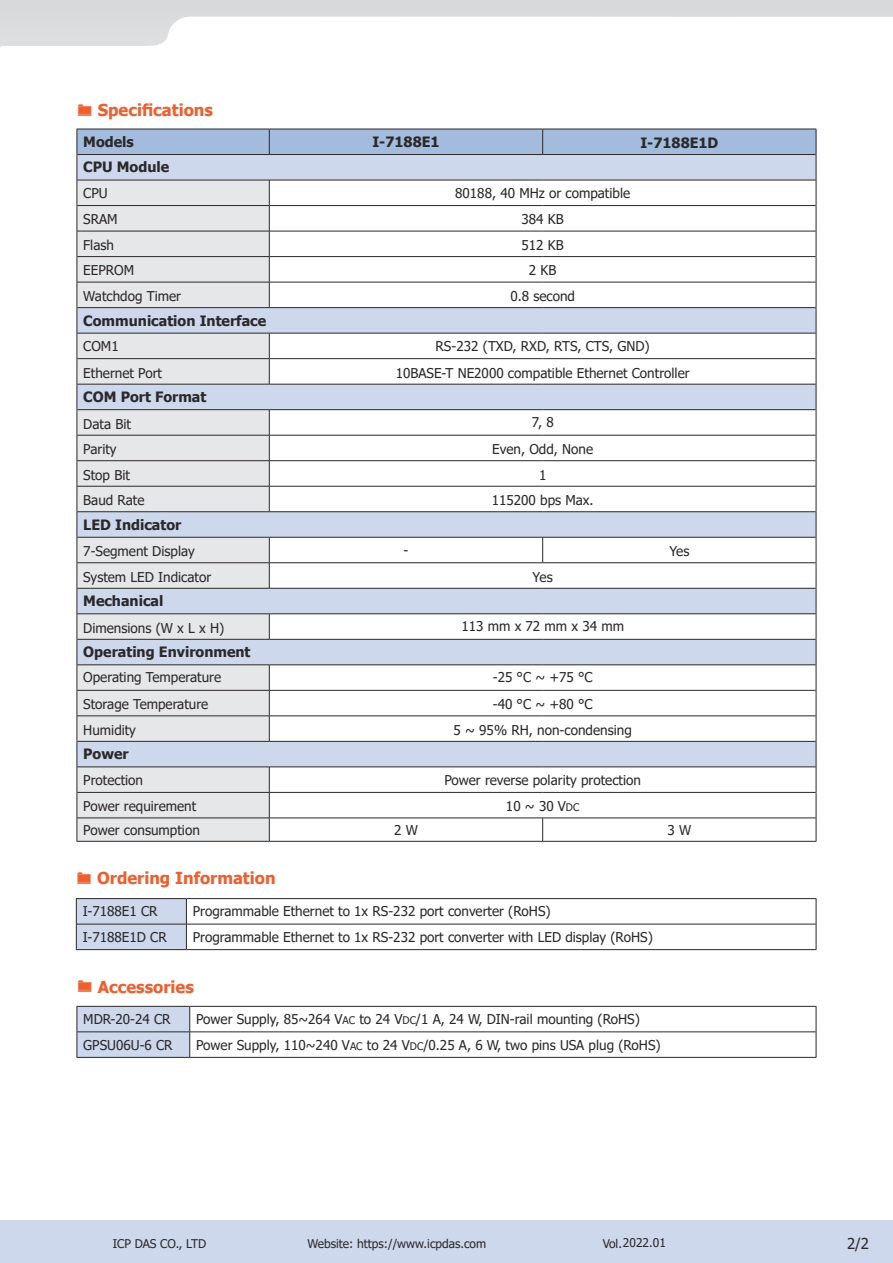
<style>
.page{position:relative;width:893px;height:1263px;background:#fff}
.page>*{position:absolute;margin:0;border:0;box-sizing:border-box;transform-origin:0 0}
.t1{font:700 16.5px "Tahoma";color:#f15d2b}
.t2{font:15px "Tahoma";color:#2b2829}
.t3{font:700 14.25px "Tahoma";color:#2b2829}
.t4{font:13.5px "Tahoma";color:#2b2829}
.t5{font:12px "Tahoma";color:#2b2829}
.s1{font-size:10.5px}
</style>
<div class="page">
<div style="left:0;top:1220px;width:893px;height:43px;background:#cdd8ec"></div>
<svg style="left:77px;top:129px;width:740px;height:712px"></svg>
<hr style="left:77px;top:841px;width:192px;height:1px;background:#2b2829">
<hr style="left:269px;top:841px;width:274px;height:1px;background:#2b2829">
<hr style="left:543px;top:841px;width:273px;height:1px;background:#2b2829">
<hr style="left:186px;top:898px;width:630px;height:1px;background:#2b2829">
<svg style="left:816px;top:899px;width:1px;height:50px"></svg>
<hr style="left:186px;top:949px;width:630px;height:1px;background:#2b2829">
<hr style="left:186px;top:924px;width:630px;height:1px;background:#2b2829">
<svg style="left:76px;top:898px;width:111px;height:52px;background:#c1cbde"></svg>
<hr style="left:190px;top:1006px;width:626px;height:1px;background:#2b2829">
<svg style="left:816px;top:1007px;width:1px;height:50px"></svg>
<hr style="left:77px;top:1057px;width:113px;height:1px;background:#2b2829">
<hr style="left:190px;top:1057px;width:626px;height:1px;background:#2b2829">
<hr style="left:190px;top:1031px;width:626px;height:1px;background:#2b2829">
<svg style="left:77px;top:1006px;width:113px;height:51px;background:#c5cfe2"></svg>
<p class="t1" style="left:98px;top:99px;width:117px">Speci昀椀cations</p>
<p class="t3" style="left:83px;top:136px;width:52px">Models</p>
<p class="t3" style="left:372px;top:136px;width:69px">I-7188E1</p>
<p class="t3" style="left:640px;top:137px;width:79px">I-7188E1D</p>
<p class="t3" style="left:83px;top:162px;width:87px">CPU Module</p>
<p class="t4" style="left:83px;top:187px;width:26px">CPU</p>
<p class="t4" style="left:455px;top:187px;width:177px">80188, 40 MHz or compatible</p>
<p class="t4" style="left:83px;top:214px;width:36px">SRAM</p>
<p class="t4" style="left:522px;top:214px;width:44px">384 KB</p>
<p class="t4" style="left:83px;top:240px;width:32px">Flash</p>
<p class="t4" style="left:522px;top:240px;width:44px">512 KB</p>
<p class="t4" style="left:83px;top:265px;width:52px">EEPROM</p>
<p class="t4" style="left:529px;top:265px;width:29px">2 KB</p>
<p class="t4" style="left:83px;top:291px;width:99px">Watchdog Timer</p>
<p class="t4" style="left:510px;top:291px;width:66px">0.8 second</p>
<p class="t3" style="left:83px;top:315px;width:184px">Communication Interface</p>
<p class="t4" style="left:83px;top:340px;width:37px">COM1</p>
<p class="t4" style="left:436px;top:340px;width:216px">RS-232 (TXD, RXD, RTS, CTS, GND)</p>
<p class="t4" style="left:83px;top:367px;width:80px">Ethernet Port</p>
<p class="t4" style="left:396px;top:367px;width:295px">10BASE-T NE2000 compatible Ethernet Controller</p>
<p class="t3" style="left:83px;top:391px;width:125px">COM Port Format</p>
<p class="t4" style="left:83px;top:418px;width:49px">Data Bit</p>
<p class="t4" style="left:532px;top:417px;width:24px">7, 8</p>
<p class="t4" style="left:83px;top:444px;width:35px">Parity</p>
<p class="t4" style="left:492px;top:444px;width:102px">Even, Odd, None</p>
<p class="t4" style="left:83px;top:469px;width:48px">Stop Bit</p>
<p class="t4" style="left:539px;top:469px;width:9px">1</p>
<p class="t4" style="left:83px;top:495px;width:63px">Baud Rate</p>
<p class="t4" style="left:492px;top:495px;width:103px">115200 bps Max.</p>
<p class="t3" style="left:83px;top:519px;width:100px">LED Indicator</p>
<p class="t4" style="left:83px;top:546px;width:113px">7-Segment Display</p>
<p class="t4" style="left:404px;top:545px;width:6px">-</p>
<p class="t4" style="left:669px;top:546px;width:22px">Yes</p>
<p class="t4" style="left:83px;top:571px;width:129px">System LED Indicator</p>
<p class="t4" style="left:533px;top:571px;width:22px">Yes</p>
<p class="t3" style="left:83px;top:595px;width:82px">Mechanical</p>
<p class="t4" style="left:83px;top:622px;width:143px">Dimensions (W x L x H)</p>
<p class="t4" style="left:461px;top:621px;width:164px">113 mm x 72 mm x 34 mm</p>
<p class="t3" style="left:83px;top:646px;width:169px">Operating Environment</p>
<p class="t4" style="left:83px;top:672px;width:139px">Operating Temperature</p>
<p class="t4" style="left:493px;top:672px;width:101px">-25 °C ~ +75 °C</p>
<p class="t4" style="left:83px;top:699px;width:127px">Storage Temperature</p>
<p class="t4" style="left:493px;top:699px;width:101px">-40 °C ~ +80 °C</p>
<p class="t4" style="left:83px;top:724px;width:54px">Humidity</p>
<p class="t4" style="left:454px;top:724px;width:180px">5 ~ 95% RH, non-condensing</p>
<p class="t3" style="left:83px;top:748px;width:47px">Power</p>
<p class="t4" style="left:83px;top:774px;width:61px">Protection</p>
<p class="t4" style="left:444px;top:774px;width:198px">Power reverse polarity protection</p>
<p class="t4" style="left:83px;top:801px;width:115px">Power requirement</p>
<p class="t4" style="left:506px;top:801px;width:75px">10 ~ 30 V<span class="s1">DC</span></p>
<p class="t4" style="left:83px;top:824px;width:118px">Power consumption</p>
<p class="t4" style="left:394px;top:824px;width:25px">2 W</p>
<p class="t4" style="left:667px;top:824px;width:25px">3 W</p>
<p class="t1" style="left:97px;top:871px;width:180px">Ordering Information</p>
<p class="t4" style="left:83px;top:906px;width:76px">I-7188E1 CR</p>
<p class="t4" style="left:193px;top:906px;width:359px">Programmable Ethernet to 1x RS-232 port converter (RoHS)</p>
<p class="t4" style="left:83px;top:931px;width:86px">I-7188E1D CR</p>
<p class="t4" style="left:193px;top:931px;width:462px">Programmable Ethernet to 1x RS-232 port converter with LED display (RoHS)</p>
<p class="t1" style="left:98px;top:980px;width:98px">Accessories</p>
<p class="t4" style="left:83px;top:1014px;width:89px">MDR-20-24 CR</p>
<p class="t4" style="left:196px;top:1014px;width:445px">Power Supply, 85~264 V<span class="s1">AC</span> to 24 V<span class="s1">DC</span>/1 A, 24 W, DIN-rail mounting (RoHS)</p>
<p class="t4" style="left:83px;top:1039px;width:91px">GPSU06U-6 CR</p>
<p class="t4" style="left:196px;top:1039px;width:466px">Power Supply, 110~240 V<span class="s1">AC</span> to 24 V<span class="s1">DC</span>/0.25 A, 6 W, two pins USA plug (RoHS)</p>
<p class="t5" style="left:113px;top:1238px;width:95px">ICP DAS CO., LTD</p>
<p class="t5" style="left:308px;top:1238px;width:180px">Website: https://www.icpdas.com</p>
<p class="t5" style="left:603px;top:1238px;width:65px">Vol. 2022.01</p>
<p class="t2" style="left:847px;top:1237px;width:24px">2/2</p>
</div>
